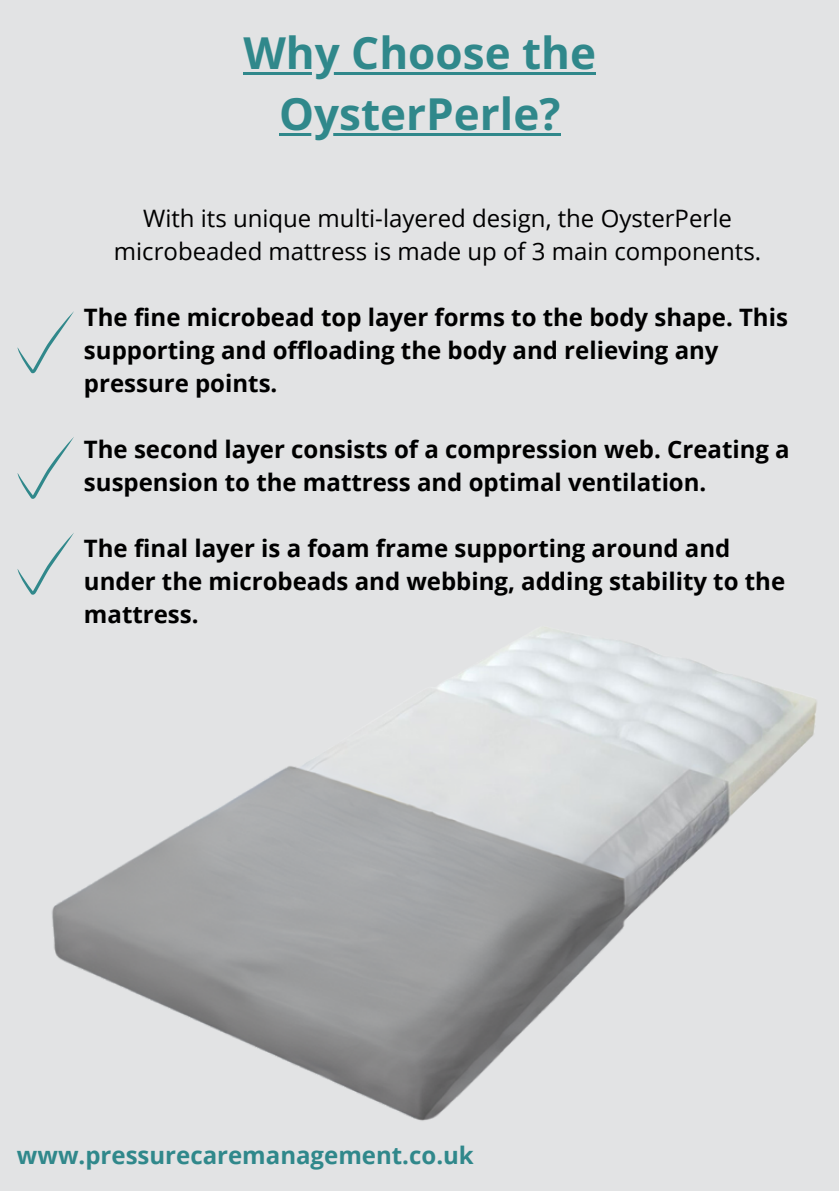
<style>
.page{position:relative;width:839px;height:1191px;background:#fff}
.page>*{position:absolute;margin:0;border:0;box-sizing:border-box;transform-origin:0 0}
.t1{font:700 44px "Open Sans";color:#30888b}
.t2{font:700 24px/33px "Open Sans";color:#000}
.t3{font:24px/33px "Open Sans";color:#000;text-align:center}
.t4{font:700 24px "Open Sans";color:#30888b}
</style>
<div class="page">
<div style="left:0;top:0;width:838px;height:1191px;background:#e2e3e4"></div>
<svg style="left:18px;top:311px;width:56px;height:62px"></svg>
<svg style="left:18px;top:437px;width:56px;height:62px"></svg>
<svg style="left:18px;top:533px;width:56px;height:62px"></svg>
<img style="left:52px;top:634px;width:765px;height:487px">
<hr style="left:243px;top:72px;width:353px;height:3px;background:#30888b">
<hr style="left:279px;top:133px;width:281px;height:3px;background:#30888b">
<p class="t1" style="left:243px;top:22px;width:354px">Why Choose the</p>
<p class="t1" style="left:279px;top:83px;width:282px">OysterPerle?</p>
<p class="t3" style="left:114px;top:201px;width:648px">With its unique multi-layered design, the OysterPerle microbeaded mattress is made up of 3 main components.</p>
<h2 class="t2" style="left:84px;top:300px;width:705px">The fine microbead top layer forms to the body shape. This supporting and offloading the body and relieving any pressure points.</h2>
<h2 class="t2" style="left:84px;top:432px;width:707px">The second layer consists of a compression web. Creating a suspension to the mattress and optimal ventilation.</h2>
<h2 class="t2" style="left:84px;top:531px;width:702px">The final layer is a foam frame supporting around and under the microbeads and webbing, adding stability to the mattress.</h2>
<p class="t4" style="left:17px;top:1138px;width:458px">www.pressurecaremanagement.co.uk</p>
</div>
